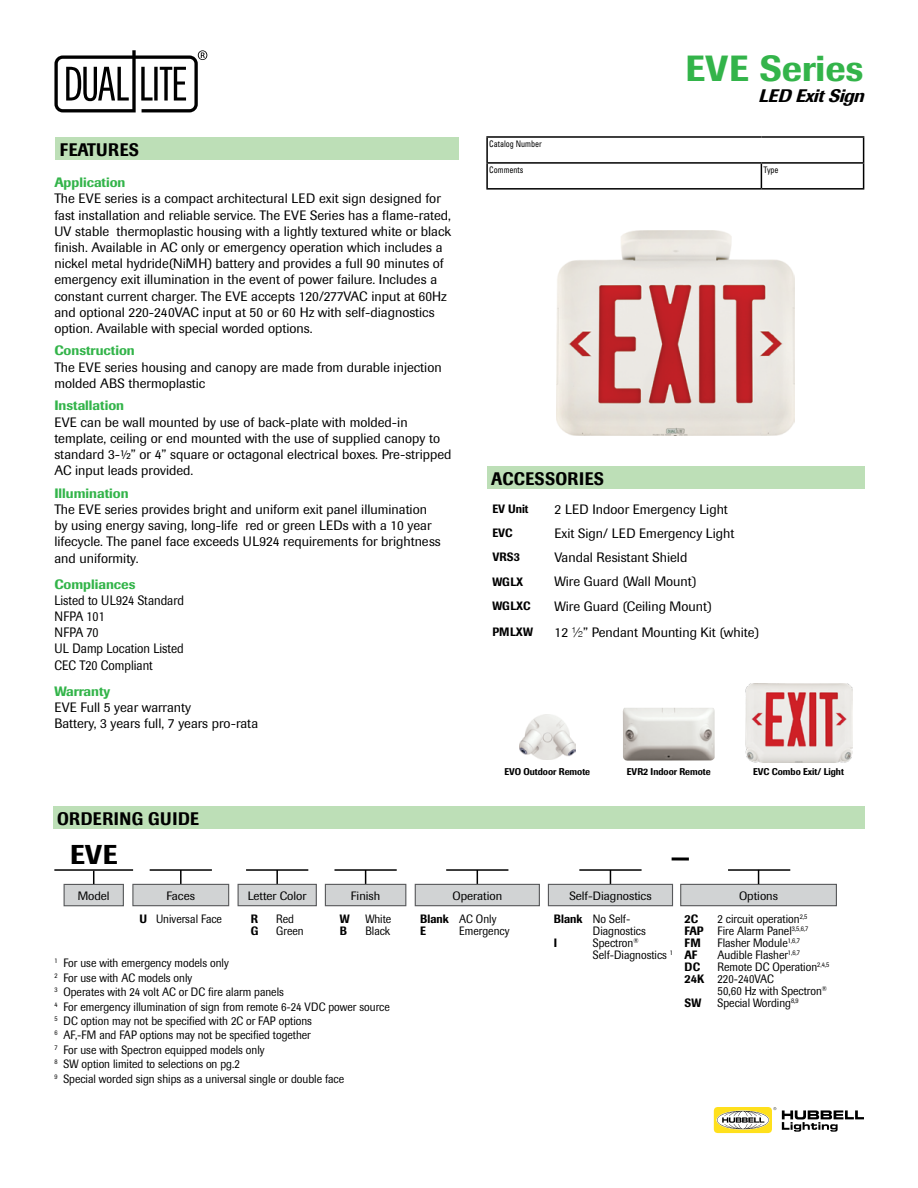
<style>
.page{position:relative;width:918px;height:1188px;background:#fff}
.page>*{position:absolute;margin:0;border:0;box-sizing:border-box;transform-origin:0 0}
.t1{font:500 36px "Imago";color:#33b44a}
.t2{font:500 27px "Imago";color:#000}
.t3{font:500 18px "Imago";letter-spacing:.02em;color:#000;scale:.9 1}
.t4{font:500 18px "Imago";letter-spacing:.04em;color:#000;scale:.9 1}
.t5{font:italic 500 18px "Imago";color:#000}
.t6{font:13.5px/16.2px "Imago";color:#000}
.t7{font:13.5px/16.2px "Imago";color:#000;scale:.9 1}
.t8{font:500 13.5px "Imago";color:#33b44a}
.t9{font:12px/14.4px "Imago";color:#000;scale:.9 1}
.t10{font:12px/23.5px "Imago";color:#000;text-align:center}
.t11{font:500 12px/12px "Imago";color:#000;scale:.9 1}
.t12{font:500 9.75px "Imago";color:#000;scale:.9 1}
.t13{font:condensed 9px "Univers LT Std";color:#000;scale:.9 1}
.s1{font-family:"Helvetica";font-weight:300}
.s2{font-weight:500}
.s3{font-weight:400}
</style>
<div class="page">
<img style="left:519px;top:715px;width:57px;height:44px">
<div style="left:56px;top:138px;width:403px;height:22px;background:#bddfb7"></div>
<div style="left:53px;top:806px;width:811px;height:23px;background:#bddfb7"></div>
<div style="left:64px;top:884px;width:59px;height:22px;background:#d1d3d4"></div>
<div style="left:64px;top:884px;width:60px;height:22px;border:1px solid #58595b"></div>
<svg style="left:93px;top:871px;width:1px;height:13px"></svg>
<hr style="left:54px;top:869px;width:79px;height:2px;background:#000">
<svg style="left:180px;top:871px;width:2px;height:13px"></svg>
<div style="left:133px;top:884px;width:96px;height:22px;background:#d1d3d4"></div>
<div style="left:132px;top:884px;width:97px;height:22px;border:1px solid #58595b"></div>
<hr style="left:150px;top:869px;width:62px;height:2px;background:#000">
<svg style="left:54px;top:50px;width:153px;height:62px"></svg>
<hr style="left:486px;top:136px;width:275px;height:2px;background:#000">
<hr style="left:486px;top:138px;width:2px;height:24px;background:#000">
<hr style="left:761px;top:136px;width:103px;height:2px;background:#000">
<hr style="left:486px;top:162px;width:275px;height:2px;background:#000">
<hr style="left:486px;top:164px;width:2px;height:24px;background:#000">
<hr style="left:761px;top:162px;width:103px;height:2px;background:#000">
<svg style="left:761px;top:164px;width:1px;height:24px"></svg>
<svg style="left:863px;top:138px;width:1px;height:50px"></svg>
<hr style="left:486px;top:188px;width:275px;height:2px;background:#000">
<hr style="left:761px;top:188px;width:103px;height:2px;background:#000">
<div style="left:487px;top:467px;width:377px;height:22px;background:#bddfb7"></div>
<img style="left:623px;top:708px;width:92px;height:53px">
<svg style="left:276px;top:871px;width:2px;height:13px"></svg>
<div style="left:238px;top:884px;width:78px;height:22px;background:#d1d3d4"></div>
<div style="left:238px;top:884px;width:79px;height:22px;border:1px solid #58595b"></div>
<hr style="left:246px;top:869px;width:62px;height:2px;background:#000">
<svg style="left:610px;top:871px;width:1px;height:13px"></svg>
<div style="left:548px;top:884px;width:125px;height:22px;background:#d1d3d4"></div>
<div style="left:548px;top:884px;width:125px;height:22px;border:1px solid #58595b"></div>
<hr style="left:579px;top:869px;width:63px;height:2px;background:#000">
<svg style="left:477px;top:871px;width:1px;height:13px"></svg>
<div style="left:415px;top:884px;width:124px;height:22px;background:#d1d3d4"></div>
<div style="left:415px;top:884px;width:125px;height:22px;border:1px solid #58595b"></div>
<hr style="left:446px;top:869px;width:62px;height:2px;background:#000">
<svg style="left:365px;top:871px;width:1px;height:13px"></svg>
<div style="left:325px;top:884px;width:81px;height:22px;background:#d1d3d4"></div>
<div style="left:325px;top:884px;width:81px;height:22px;border:1px solid #58595b"></div>
<hr style="left:334px;top:869px;width:63px;height:2px;background:#000">
<div style="left:681px;top:884px;width:155px;height:22px;background:#d1d3d4"></div>
<div style="left:680px;top:884px;width:157px;height:22px;border:1px solid #58595b"></div>
<hr style="left:728px;top:869px;width:62px;height:2px;background:#000">
<svg style="left:758px;top:871px;width:1px;height:13px"></svg>
<img style="left:746px;top:684px;width:106px;height:78px">
<img style="left:557px;top:231px;width:238px;height:204px">
<svg style="left:672px;top:857px;width:17px;height:4px"></svg>
<svg style="left:782px;top:1110px;width:82px;height:22px"></svg>
<div style="left:714px;top:1107px;width:58px;height:26px;background:#ffe01c;border-radius:4px"></div>
<svg style="left:716px;top:1110px;width:53px;height:20px"></svg>
<svg style="left:717px;top:1107px;width:59px;height:22px"></svg>
<h3 class="t3" style="left:60px;top:139px;width:89px">FEATURES</h3>
<p class="t8" style="left:54px;top:174px;width:73px">Application</p>
<p class="t6" style="left:54px;top:191px;width:398px">The EVE series is a compact architectural LED exit sign designed for fast installation and reliable service. The EVE Series has a flame-rated, UV stable thermoplastic housing with a lightly textured white or black finish. Available in AC only or emergency operation which includes a nickel metal hydride(NiMH) battery and provides a full 90 minutes of emergency exit illumination in the event of power failure. Includes a constant current charger. The EVE accepts 120/277VAC input at 60Hz and optional 220-240VAC input at 50 or 60 Hz with self-diagnostics option. Available with special worded options.</p>
<p class="t8" style="left:54px;top:343px;width:82px">Construction</p>
<p class="t6" style="left:54px;top:359px;width:389px">The EVE series housing and canopy are made from durable injection molded ABS thermoplastic</p>
<p class="t8" style="left:54px;top:398px;width:71px">Installation</p>
<p class="t6" style="left:54px;top:414px;width:399px">EVE can be wall mounted by use of back-plate with molded-in template, ceiling or end mounted with the use of supplied canopy to standard 3-½” or 4” square or octagonal electrical boxes. Pre-stripped AC input leads provided.</p>
<p class="t8" style="left:54px;top:485px;width:76px">Illumination</p>
<p class="t6" style="left:54px;top:501px;width:388px">The EVE series provides bright and uniform exit panel illumination by using energy saving, long-life red or green LEDs with a 10 year lifecycle. The panel face exceeds UL924 requirements for brightness and uniformity.</p>
<p class="t8" style="left:54px;top:576px;width:83px">Compliances</p>
<p class="t7" style="left:54px;top:592px;width:146px">Listed to UL924 Standard<br>NFPA 101<br>NFPA 70<br>UL Damp Location Listed<br>CEC T20 Compliant</p>
<p class="t8" style="left:54px;top:683px;width:57px">Warranty</p>
<p class="t6" style="left:54px;top:699px;width:205px">EVE Full 5 year warranty<br>Battery, 3 years full, 7 years pro-rata</p>
<h3 class="t4" style="left:57px;top:807px;width:159px">ORDERING GUIDE</h3>
<h2 class="t2" style="left:70px;top:838px;width:49px">EVE</h2>
<h1 class="t1" style="left:686px;top:47px;width:179px">EVE Series</h1>
<h3 class="t5" style="left:758px;top:84px;width:113px">LED ExitSign</h3>
<p class="t13" style="left:489px;top:138px;width:60px">Catalog Number</p>
<p class="t13" style="left:489px;top:164px;width:39px">Comments</p>
<p class="t13" style="left:764px;top:164px;width:18px">Type</p>
<h3 class="t3" style="left:491px;top:468px;width:127px">ACCESSORIES</h3>
<p class="t11" style="left:492px;top:503px;width:42px">EV Unit</p>
<p class="t6" style="left:555px;top:501px;width:175px">2 LED Indoor Emergency Light</p>
<p class="t11" style="left:492px;top:527px;width:24px">EVC</p>
<p class="t6" style="left:555px;top:525px;width:181px">Exit Sign/ LED Emergency Light</p>
<p class="t11" style="left:492px;top:551px;width:32px">VRS3</p>
<p class="t6" style="left:555px;top:549px;width:134px">Vandal Resistant Shield</p>
<p class="t11" style="left:492px;top:575px;width:36px">WGLX</p>
<p class="t6" style="left:555px;top:574px;width:143px">Wire Guard (Wall Mount)</p>
<p class="t11" style="left:492px;top:600px;width:44px">WGLXC</p>
<p class="t6" style="left:555px;top:598px;width:158px">Wire Guard (Ceiling Mount)</p>
<p class="t11" style="left:492px;top:626px;width:47px">PMLXW</p>
<p class="t6" style="left:555px;top:624px;width:206px">12 <span class="s1">½</span>” Pendant Mounting Kit (white)</p>
<p class="t12" style="left:504px;top:766px;width:97px">EVO Outdoor Remote</p>
<p class="t12" style="left:627px;top:766px;width:95px">EVR2 Indoor Remote</p>
<p class="t12" style="left:753px;top:766px;width:103px">EVC Combo Exit/ Light</p>
<p class="t10" style="left:248px;top:884px;width:60px">Letter Color</p>
<p class="t11" style="left:251px;top:913px;width:10px">R</p>
<p class="t9" style="left:276px;top:912px;width:21px">Red</p>
<p class="t11" style="left:251px;top:925px;width:10px">G</p>
<p class="t9" style="left:276px;top:924px;width:32px">Green</p>
<p class="t9" style="left:593px;top:913px;width:60px;line-height:12px;text-indent:-39px"><span class="s2">Blank</span> No Self-<br>Diagnostics</p>
<p class="t11" style="left:554px;top:937px;width:5px">I</p>
<p class="t9" style="left:593px;top:937px;width:91px;line-height:12px">Spectron<sup>®<br></sup>Self-Diagnostics <sup>1</sup></p>
<p class="t10" style="left:452px;top:884px;width:51px">Operation</p>
<p class="t10" style="left:569px;top:884px;width:84px">Self-Diagnostics</p>
<p class="t10" style="left:140px;top:884px;width:84px">Faces<br><span class="s2">U</span> Universal Face</p>
<p class="t10" style="left:351px;top:884px;width:31px">Finish</p>
<p class="t10" style="left:78px;top:884px;width:34px">Model</p>
<p class="t11" style="left:420px;top:913px;width:86px">Blank <span class="s3">AC Only<br></span>E</p>
<p class="t11" style="left:340px;top:913px;width:13px">W</p>
<p class="t9" style="left:365px;top:912px;width:30px">White</p>
<p class="t11" style="left:340px;top:925px;width:10px">B</p>
<p class="t9" style="left:365px;top:924px;width:29px">Black</p>
<p class="t9" style="left:459px;top:924px;width:58px">Emergency</p>
<p class="t9" style="left:54px;top:956px;width:374px"><sup>1</sup> For use with emergency models only<br><sup>2</sup> For use with AC models only<br><sup>3</sup> Operates with 24 volt AC or DC fire alarm panels<br><sup>4</sup> For emergency illumination of sign from remote 6-24 VDC power source <sup>5</sup> DC option may not be specified with 2C or FAP options<br><sup>6</sup> AF,-FM and FAP options may not be specified together<br><sup>7</sup> For use with Spectron equipped models only<br><sup>8</sup> SW option limited to selections on pg.2<br><sup>9</sup> Special worded sign ships as a universal single or double face</p>
<p class="t10" style="left:739px;top:884px;width:41px">Options</p>
<p class="t11" style="left:685px;top:913px;width:17px">2C</p>
<p class="t9" style="left:685px;top:913px;width:139px;line-height:12px;text-align:justify;text-indent:33px">2 circuit operation<sup>2,5<br></sup><span class="s2">FAP</span> Fire Alarm Panel<sup>3,5,6,7<br></sup><span class="s2">FM</span></p>
<p class="t9" style="left:718px;top:936px;width:93px">Flasher Module<sup>1,6,7</sup></p>
<p class="t11" style="left:685px;top:949px;width:16px">AF</p>
<p class="t9" style="left:718px;top:948px;width:93px">Audible Flasher<sup>1,6,7</sup></p>
<p class="t11" style="left:685px;top:961px;width:19px">DC</p>
<p class="t9" style="left:685px;top:961px;width:162px;line-height:12px;text-indent:33px">Remote DC Operation<sup>2,4,5<br></sup><span class="s2">24K</span> 220-240VAC</p>
<p class="t9" style="left:718px;top:984px;width:123px">50,60 Hz with Spectron<sup>®</sup></p>
<p class="t11" style="left:685px;top:997px;width:20px">SW</p>
<p class="t9" style="left:718px;top:996px;width:92px">Special Wording<sup>8,9</sup></p>
</div>
